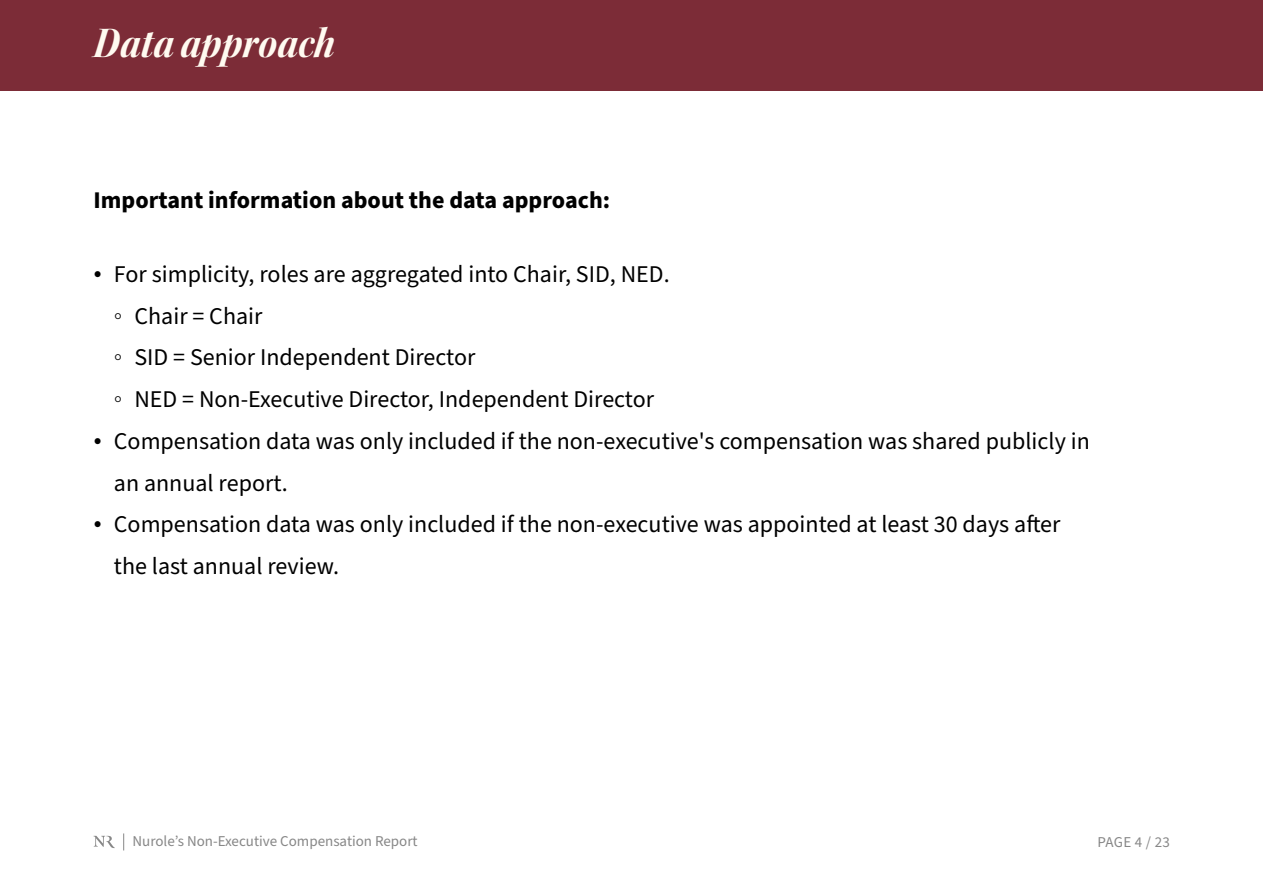
<style>
.page{position:relative;width:1263px;height:893px;background:#fff}
.page>*{position:absolute;margin:0;border:0;box-sizing:border-box;transform-origin:0 0}
.t1{font:45px "Kepler Std Bold Scn It Disp";letter-spacing:.005em;color:#fffaf0}
.t2{font:24px/41.7px "Source Sans Pro";color:#000}
.t3{font:700 24px "Source Sans Pro";color:#000}
.t4{font:15px "Source Sans Pro";color:#878787}
.s1{font-family:"Times New Roman"}
</style>
<div class="page">
<div style="left:0;top:0;width:1263px;height:90px;background:#7c2c37"></div>
<svg style="left:94px;top:836px;width:21px;height:12px"></svg>
<svg style="left:123px;top:833px;width:1px;height:17px"></svg>
<h1 class="t1" style="left:94px;top:18px;width:243px">Data approach</h1>
<p class="t3" style="left:94px;top:184px;width:518px">Important information about the data approach:</p>
<p class="t2" style="left:114px;top:254px;width:557px;text-indent:-20px"><span class="s1">•</span> For simplicity, roles are aggregated into Chair, SID, NED. <span class="s1">◦</span> Chair = Chair<br><span class="s1">◦</span> SID = Senior Independent Director<br><span class="s1">◦</span> NED = Non-Executive Director, Independent Director</p>
<p class="t2" style="left:114px;top:421px;width:977px;text-indent:-20px"><span class="s1">•</span> Compensation data was only included if the non-executive's compensation was shared publicly in an annual report.</p>
<p class="t2" style="left:114px;top:504px;width:948px;text-indent:-20px"><span class="s1">•</span> Compensation data was only included if the non-executive was appointed at least 30 days after the last annual review.</p>
<p class="t4" style="left:133px;top:831px;width:287px">Nuroleʼs Non-Executive Compensation Report</p>
<p class="t4" style="left:1097px;top:832px;width:74px">PAGE 4 / 23</p>
</div>
